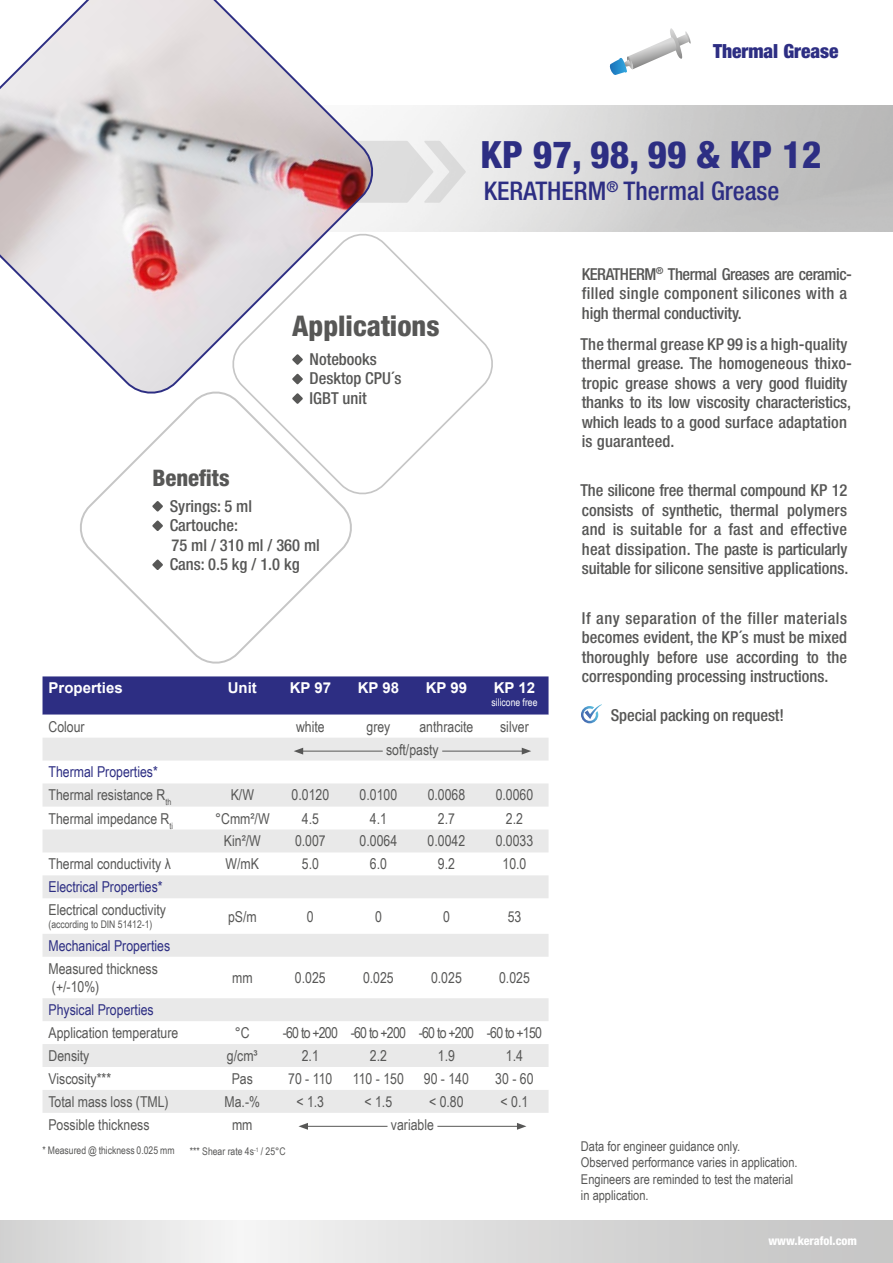
<style>
.page{position:relative;width:893px;height:1263px;background:#fff}
.page>*{position:absolute;margin:0;border:0;box-sizing:border-box;transform-origin:0 0}
.t1{font:800 condensed 37.65px "Helvetica Neue LT Pro";color:#2d2e83}
.t2{font:800 condensed 28.5px "Helvetica Neue LT Pro";color:#575756}
.t3{font:500 condensed 25.8px "Helvetica Neue LT Pro";color:#2d2e83}
.t4{font:800 condensed 22.8px "Helvetica Neue LT Pro";color:#575756}
.t5{font:900 condensed 19.5px "Helvetica Neue LT Pro";color:#2d2e83}
.t6{font:500 condensed 16.5px/19.5px "Helvetica Neue LT Pro";color:#575756}
.t7{font:15px/18px "Arial Narrow";color:#575756}
.t8{font:15px/23px "Arial Narrow";color:#2d2e83}
.t9{font:15px "Arial Narrow";letter-spacing:-.05em;color:#575756}
.t10{font:700 15px "Arial";color:#fff}
.t11{font:13.5px/16.2px "Arial Narrow";color:#575756}
.t12{font:800 condensed 12px "Helvetica Neue LT Pro";color:#fff}
.t13{font:10.5px "Arial Narrow";color:#575756}
.t14{font:10.5px "Arial Narrow";color:#fff}
.s1{color:#575756}
</style>
<div class="page">
<svg style="left:378px;top:141px;width:88px;height:62px"></svg>
<svg style="left:0;top:0;width:378px;height:390px"></svg>
<svg style="left:80px;top:390px;width:272px;height:274px"></svg>
<svg style="left:152px;top:501px;width:11px;height:11px"></svg>
<svg style="left:152px;top:520px;width:11px;height:11px"></svg>
<svg style="left:152px;top:559px;width:11px;height:11px"></svg>
<svg style="left:228px;top:232px;width:265px;height:267px"></svg>
<svg style="left:581px;top:704px;width:21px;height:19px"></svg>
<div style="left:43px;top:676px;width:506px;height:39px;background:#2d2e83"></div>
<svg style="left:43px;top:738px;width:506px;height:375px"></svg>
<hr style="left:301px;top:751px;width:82px;height:1px;background:#575756">
<svg style="left:294px;top:748px;width:9px;height:6px"></svg>
<hr style="left:442px;top:751px;width:82px;height:1px;background:#575756">
<svg style="left:522px;top:748px;width:9px;height:6px"></svg>
<hr style="left:306px;top:1126px;width:81px;height:1px;background:#575756">
<svg style="left:298px;top:1123px;width:10px;height:7px"></svg>
<hr style="left:437px;top:1126px;width:82px;height:1px;background:#575756">
<svg style="left:517px;top:1123px;width:9px;height:7px"></svg>
<svg style="left:0;top:1220px;width:893px;height:43px;background:#dcdbdb"></svg>
<svg style="left:609px;top:28px;width:82px;height:47px"></svg>
<p class="t5" style="left:713px;top:39px;width:127px">Thermal Grease</p>
<h2 class="t2" style="left:292px;top:308px;width:149px">Applications</h2>
<p class="t6" style="left:310px;top:349px;width:93px">Notebooks<br>Desktop CPU´s<br>IGBT unit</p>
<h1 class="t1" style="left:481px;top:131px;width:342px">KP 97, 98, 99 &amp; KP 12</h1>
<h3 class="t3" style="left:484px;top:176px;width:297px">KERATHERM<sup>®</sup> Thermal Grease</h3>
<p class="t6" style="left:582px;top:264px;width:272px">KERATHERM<sup>®</sup> Thermal Greases are ceramic&shy;filled single component silicones with a high thermal conductivity.</p>
<p class="t6" style="left:580px;top:334px;width:273px">The thermal grease KP 99 is a high-quality thermal grease. The homogeneous thixo&shy;tropic grease shows a very good fluidity thanks to its low viscosity characteristics, which leads to a good surface adaptation is guaranteed.</p>
<h3 class="t4" style="left:152px;top:464px;width:79px">Benefits</h3>
<p class="t6" style="left:170px;top:496px;width:152px">Syrings: 5 ml<br>Cartouche:<br>75 ml / 310 ml / 360 ml<br>Cans: 0.5 kg / 1.0 kg</p>
<p class="t10" style="left:49px;top:678px;width:76px">Properties</p>
<p class="t10" style="left:228px;top:678px;width:31px">Unit</p>
<p class="t10" style="left:290px;top:678px;width:43px">KP 97</p>
<p class="t10" style="left:358px;top:678px;width:43px">KP 98</p>
<p class="t10" style="left:426px;top:678px;width:43px">KP 99</p>
<p class="t10" style="left:494px;top:678px;width:43px">KP 12</p>
<p class="t14" style="left:492px;top:694px;width:47px">silicone free</p>
<p class="t7" style="left:49px;top:717px;width:38px">Colour</p>
<p class="t7" style="left:296px;top:717px;width:30px">white</p>
<p class="t7" style="left:366px;top:717px;width:25px">grey</p>
<p class="t7" style="left:419px;top:717px;width:56px">anthracite</p>
<p class="t7" style="left:500px;top:717px;width:30px">silver</p>
<p class="t7" style="left:386px;top:740px;width:54px">soft/pasty</p>
<p class="t8" style="left:49px;top:760px;width:124px">Thermal Properties*<br><span class="s1">Thermal resistance R</span><sub>th</sub></p>
<p class="t7" style="left:231px;top:785px;width:25px">K/W</p>
<p class="t7" style="left:292px;top:785px;width:39px">0.0120</p>
<p class="t7" style="left:360px;top:785px;width:39px">0.0100</p>
<p class="t7" style="left:428px;top:785px;width:39px">0.0068</p>
<p class="t7" style="left:496px;top:785px;width:39px">0.0060</p>
<p class="t7" style="left:49px;top:809px;width:126px">Thermal impedance R<sub>ti</sub></p>
<p class="t7" style="left:215px;top:809px;width:56px">°Cmm²/W</p>
<p class="t7" style="left:302px;top:809px;width:19px">4.5</p>
<p class="t7" style="left:370px;top:809px;width:19px">4.1</p>
<p class="t7" style="left:438px;top:809px;width:19px">2.7</p>
<p class="t7" style="left:506px;top:809px;width:19px">2.2</p>
<p class="t7" style="left:224px;top:832px;width:38px">Kin²/W</p>
<p class="t7" style="left:295px;top:832px;width:32px">0.007</p>
<p class="t7" style="left:360px;top:832px;width:39px">0.0064</p>
<p class="t7" style="left:428px;top:832px;width:39px">0.0042</p>
<p class="t7" style="left:496px;top:832px;width:39px">0.0033</p>
<p class="t7" style="left:48px;top:854px;width:124px">Thermal conductivity λ</p>
<p class="t7" style="left:226px;top:854px;width:35px">W/mK</p>
<p class="t7" style="left:302px;top:854px;width:19px">5.0</p>
<p class="t7" style="left:370px;top:854px;width:19px">6.0</p>
<p class="t7" style="left:438px;top:854px;width:19px">9.2</p>
<p class="t7" style="left:502px;top:854px;width:25px">10.0</p>
<p class="t8" style="left:48px;top:875px;width:116px">Electrical Properties*</p>
<p class="t7" style="left:48px;top:900px;width:119px">Electrical conductivity</p>
<p class="t13" style="left:49px;top:916px;width:105px">(according to DIN 51412-1)</p>
<p class="t7" style="left:228px;top:907px;width:30px">pS/m</p>
<p class="t7" style="left:307px;top:907px;width:8px">0</p>
<p class="t7" style="left:375px;top:907px;width:8px">0</p>
<p class="t7" style="left:443px;top:907px;width:8px">0</p>
<p class="t7" style="left:508px;top:907px;width:15px">53</p>
<p class="t8" style="left:48px;top:933px;width:123px">Mechanical Properties</p>
<p class="t7" style="left:48px;top:959px;width:111px">Measured thickness (+/-10%)</p>
<p class="t7" style="left:232px;top:968px;width:22px">mm</p>
<p class="t7" style="left:295px;top:968px;width:32px">0.025</p>
<p class="t7" style="left:363px;top:968px;width:32px">0.025</p>
<p class="t7" style="left:431px;top:968px;width:32px">0.025</p>
<p class="t7" style="left:499px;top:968px;width:32px">0.025</p>
<p class="t8" style="left:48px;top:998px;width:107px">Physical Properties</p>
<p class="t7" style="left:48px;top:1023px;width:131px">Application temperature</p>
<p class="t7" style="left:235px;top:1023px;width:16px">°C</p>
<p class="t9" style="left:283px;top:1022px;width:261px">-60 to +200 -60 to +200 -60 to +200 -60 to +150</p>
<p class="t7" style="left:48px;top:1046px;width:43px">Density</p>
<p class="t7" style="left:227px;top:1046px;width:32px">g/cm³</p>
<p class="t7" style="left:302px;top:1046px;width:19px">2.1</p>
<p class="t7" style="left:370px;top:1046px;width:19px">2.2</p>
<p class="t7" style="left:438px;top:1046px;width:19px">1.9</p>
<p class="t7" style="left:506px;top:1046px;width:19px">1.4</p>
<p class="t7" style="left:48px;top:1069px;width:64px">Viscosity***</p>
<p class="t7" style="left:232px;top:1069px;width:23px">Pas</p>
<p class="t7" style="left:288px;top:1069px;width:46px">70 - 110</p>
<p class="t7" style="left:353px;top:1069px;width:53px">110 - 150</p>
<p class="t7" style="left:424px;top:1069px;width:47px">90 - 140</p>
<p class="t7" style="left:495px;top:1069px;width:40px">30 - 60</p>
<p class="t7" style="left:48px;top:1092px;width:122px">Total mass loss (TML)</p>
<p class="t7" style="left:224px;top:1092px;width:37px">Ma.-%</p>
<p class="t7" style="left:296px;top:1092px;width:29px">&lt; 1.3</p>
<p class="t7" style="left:364px;top:1092px;width:29px">&lt; 1.5</p>
<p class="t7" style="left:429px;top:1092px;width:36px">&lt; 0.80</p>
<p class="t7" style="left:501px;top:1092px;width:29px">&lt; 0.1</p>
<p class="t7" style="left:48px;top:1115px;width:103px">Possible thickness</p>
<p class="t7" style="left:232px;top:1115px;width:22px">mm</p>
<p class="t7" style="left:391px;top:1115px;width:45px">variable</p>
<p class="t13" style="left:43px;top:1143px;width:133px">* Measured @ thickness 0.025 mm</p>
<p class="t13" style="left:190px;top:1144px;width:97px">*** Shear rate 4s<sup>-1</sup> / 25°C</p>
<p class="t6" style="left:580px;top:480px;width:270px;text-align:justify">The silicone free thermal compound KP 12 consists of synthetic, thermal polymers and is suitable for a fast and effective heat dissipation. The paste is particularly suitable for silicone sensitive applications.</p>
<p class="t6" style="left:582px;top:608px;width:267px;text-align:justify">If any separation of the filler materials becomes evident, the KP´s must be mixed thoroughly before use according to the corresponding processing instructions.</p>
<p class="t6" style="left:611px;top:705px;width:175px">Special packing on request!</p>
<p class="t11" style="left:581px;top:1138px;width:218px">Data for engineer guidance only.<br>Observed performance varies in application.<br>Engineers are reminded to test the material in application.</p>
<p class="t12" style="left:768px;top:1233px;width:90px">www.kerafol.com</p>
</div>
